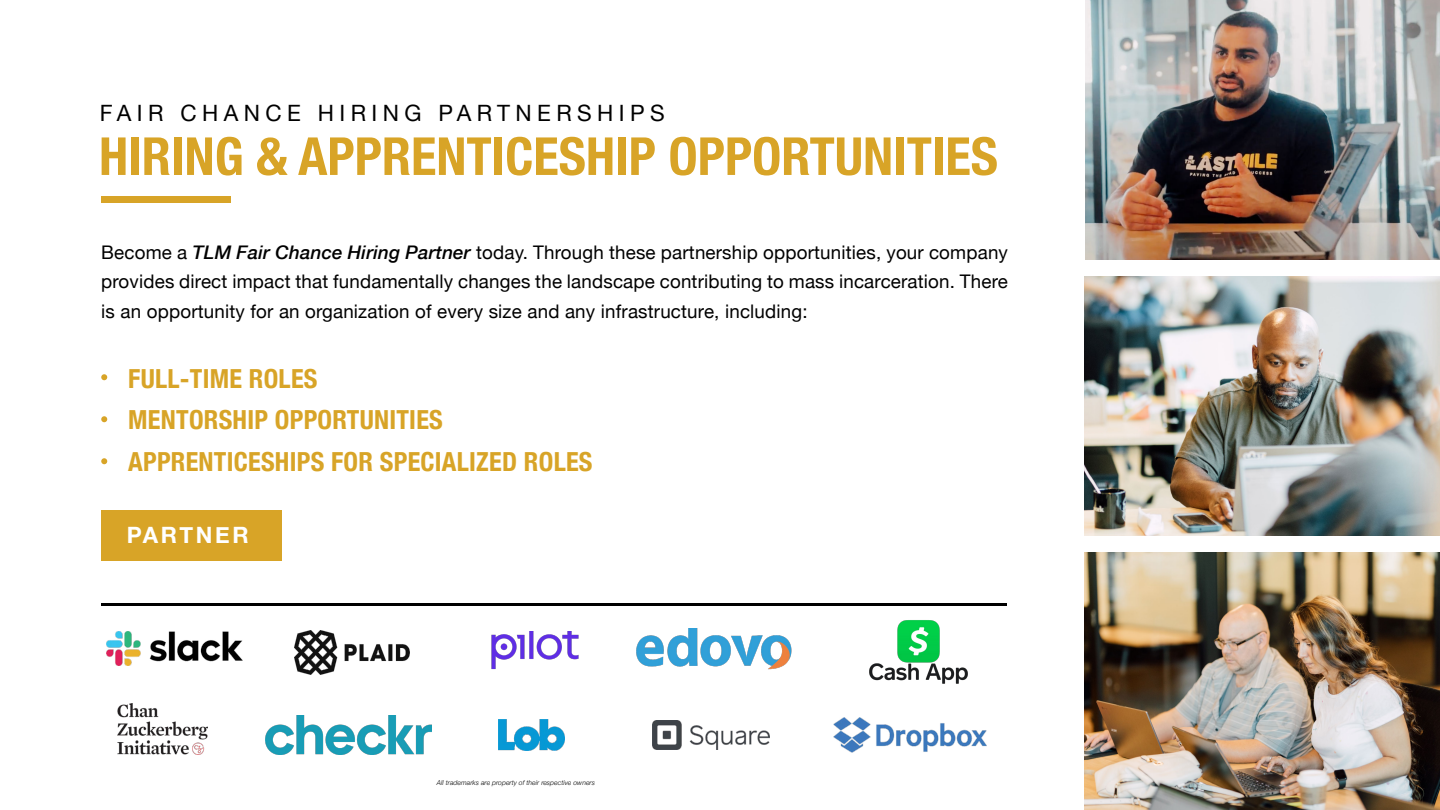
<style>
.page{position:relative;width:1440px;height:810px;background:#fff}
.page>*{position:absolute;margin:0;border:0;box-sizing:border-box;transform-origin:0 0}
.t1{font:700 condensed 52.5px "Helvetica Neue";color:#d8a427}
.t2{font:700 condensed 26.25px "Helvetica Neue";letter-spacing:.01em;color:#d8a427}
.t3{font:22.5px "Helvetica Neue";letter-spacing:.24em;color:#000}
.t4{font:700 22.5px "Helvetica Neue";letter-spacing:.12em;color:#fff}
.t5{font:18.75px/29.2px "Helvetica Neue";letter-spacing:.01em;color:#000;text-align:justify}
.t6{font:italic 300 6.75px "Helvetica Neue";letter-spacing:.01em;color:#000}
.s1{font-weight:500;font-style:italic}
</style>
<div class="page">
<div style="left:101px;top:196px;width:130px;height:7px;background:#d8a427"></div>
<img style="left:1084px;top:553px;width:356px;height:257px">
<img style="left:1084px;top:276px;width:356px;height:260px">
<img style="left:1086px;top:0;width:354px;height:260px">
<svg style="left:101px;top:374px;width:6px;height:6px"></svg>
<svg style="left:101px;top:416px;width:6px;height:6px"></svg>
<svg style="left:101px;top:458px;width:6px;height:6px"></svg>
<div style="left:101px;top:511px;width:181px;height:50px;background:#d8a427"></div>
<hr style="left:101px;top:603px;width:906px;height:2px;background:#000">
<img style="left:107px;top:631px;width:135px;height:34px">
<img style="left:294px;top:630px;width:115px;height:44px">
<img style="left:117px;top:704px;width:90px;height:51px">
<img style="left:652px;top:721px;width:118px;height:29px">
<img style="left:499px;top:719px;width:65px;height:32px">
<img style="left:833px;top:718px;width:153px;height:35px">
<img style="left:491px;top:631px;width:88px;height:39px">
<img style="left:636px;top:629px;width:156px;height:41px">
<img style="left:266px;top:716px;width:166px;height:39px">
<img style="left:869px;top:620px;width:99px;height:64px">
<p class="t3" style="left:100px;top:97px;width:566px">FAIR CHANCE HIRING PARTNERSHIPS</p>
<p class="t1" style="left:99px;top:113px;width:900px">HIRING &amp; APPRENTICESHIP OPPORTUNITIES</p>
<p class="t5" style="left:101px;top:239px;width:908px">Become a <span class="s1">TLM Fair Chance Hiring Partner</span> today. Through these partnership opportunities, your company provides direct impact that fundamentally changes the landscape contributing to mass incarceration. There is an opportunity for an organization of every size and any infrastructure, including:</p>
<p class="t2" style="left:128px;top:357px;width:191px">FULL-TIME ROLES</p>
<p class="t2" style="left:128px;top:398px;width:316px">MENTORSHIP OPPORTUNITIES</p>
<p class="t2" style="left:128px;top:439px;width:466px">APPRENTICESHIPS FOR SPECIALIZED ROLES</p>
<p class="t4" style="left:127px;top:517px;width:124px">PARTNER</p>
<p class="t6" style="left:437px;top:777px;width:160px">All trademarks are property of their respective owners</p>
</div>
